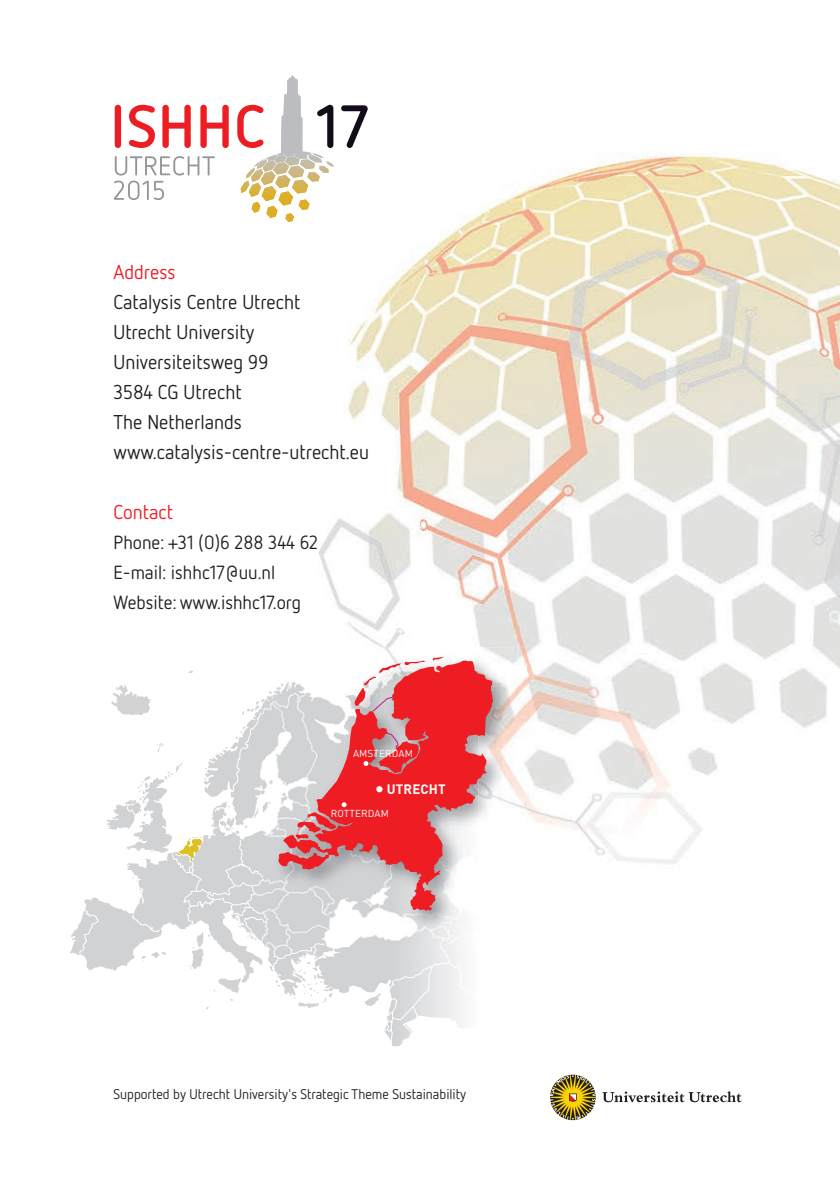
<style>
.page{position:relative;width:840px;height:1191px;background:#fff}
.page>*{position:absolute;margin:0;border:0;box-sizing:border-box;transform-origin:0 0}
.t1{font:20px/30px "Netto";color:#231f20}
.t2{font:20px "Netto";color:#ee1d23}
.t3{font:19px/30px "Netto";color:#231f20}
.t4{font:14px "Netto";color:#231f20}
.t5{font:700 13.4px "DINOT";letter-spacing:.01em;color:#fff}
.t6{font:10px "DINOT";letter-spacing:.01em;color:#fff}
</style>
<div class="page">
<svg style="left:140px;top:782px;width:26px;height:179px"></svg>
<svg style="left:131px;top:913px;width:30px;height:20px"></svg>
<svg style="left:79px;top:909px;width:20px;height:48px"></svg>
<svg style="left:126px;top:802px;width:11px;height:14px"></svg>
<img style="left:165px;top:104px;width:674px;height:828px">
<img style="left:262px;top:647px;width:67px;height:22px">
<img style="left:329px;top:647px;width:197px;height:285px">
<svg style="left:278px;top:657px;width:214px;height:254px"></svg>
<svg style="left:171px;top:692px;width:307px;height:355px"></svg>
<svg style="left:115px;top:156px;width:100px;height:19px"></svg>
<svg style="left:114px;top:181px;width:50px;height:19px"></svg>
<div style="left:115px;top:105px;width:6px;height:43px;background:#ed1e23;border-radius:3px"></div>
<svg style="left:129px;top:105px;width:26px;height:43px"></svg>
<svg style="left:162px;top:105px;width:29px;height:43px"></svg>
<svg style="left:200px;top:105px;width:28px;height:43px"></svg>
<svg style="left:341px;top:105px;width:26px;height:43px"></svg>
<svg style="left:237px;top:75px;width:96px;height:147px"></svg>
<svg style="left:602px;top:1091px;width:139px;height:11px"></svg>
<svg style="left:550px;top:1074px;width:45px;height:46px"></svg>
<p class="t2" style="left:113px;top:265px;width:63px">Address</p>
<p class="t1" style="left:113px;top:289px;width:257px">Catalysis Centre Utrecht<br>Utrecht University<br>Universiteitsweg 99<br>3584 CG Utrecht<br>The Netherlands www.catalysis-centre-utrecht.eu</p>
<p class="t2" style="left:113px;top:505px;width:61px">Contact</p>
<p class="t3" style="left:113px;top:529px;width:206px">Phone: +31 (0)6 288 344 62<br>E-mail: ishhc17@uu.nl<br>Website: www.ishhc17.org</p>
<p class="t6" style="left:353px;top:750px;width:61px">AMSTERDAM</p>
<p class="t5" style="left:386px;top:784px;width:60px">UTRECHT</p>
<p class="t6" style="left:331px;top:809px;width:60px">ROTTERDAM</p>
<p class="t4" style="left:113px;top:1089px;width:354px">Supported by Utrecht University's Strategic Theme Sustainability</p>
</div>
